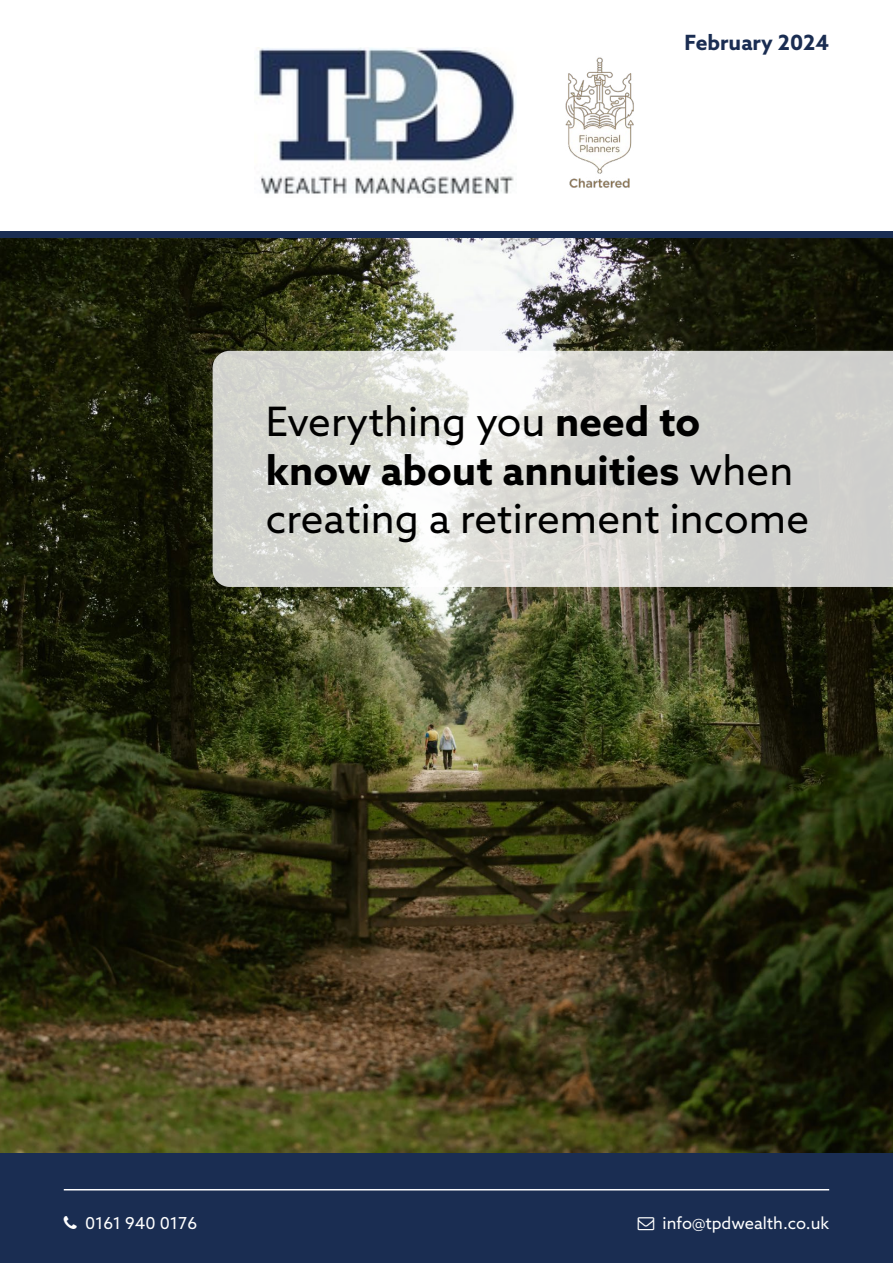
<style>
.page{position:relative;width:893px;height:1263px;background:#fff}
.page>*{position:absolute;margin:0;border:0;box-sizing:border-box;transform-origin:0 0}
.t1{font:40.5px/48.6px "Azo Sans";color:#000}
.t2{font:700 21px "Azo Sans";color:#1a2d52}
.t3{font:16.5px "Azo Sans";color:#fff}
.s1{font-weight:700}
</style>
<div class="page">
<img style="left:0;top:238px;width:893px;height:915px">
<div style="left:0;top:1153px;width:893px;height:110px;background:#1a2d52"></div>
<svg style="left:213px;top:351px;width:680px;height:236px;background:#d9d9d5"></svg>
<hr style="left:64px;top:1189px;width:765px;height:1px;background:#fff">
<div style="left:0;top:232px;width:893px;height:6px;background:#1a2d52"></div>
<img style="left:256px;top:47px;width:260px;height:147px">
<img style="left:565px;top:57px;width:69px;height:131px">
<p class="t2" style="left:684px;top:29px;width:146px">February 2024</p>
<p class="t1" style="left:266px;top:397px;width:545px">Everything you <span class="s1">need to know about annuities</span> when creating a retirement income</p>
<p class="t3" style="left:85px;top:1212px;width:114px">0161 940 0176</p>
<p class="t3" style="left:663px;top:1212px;width:168px">info@tpdwealth.co.uk</p>
</div>
